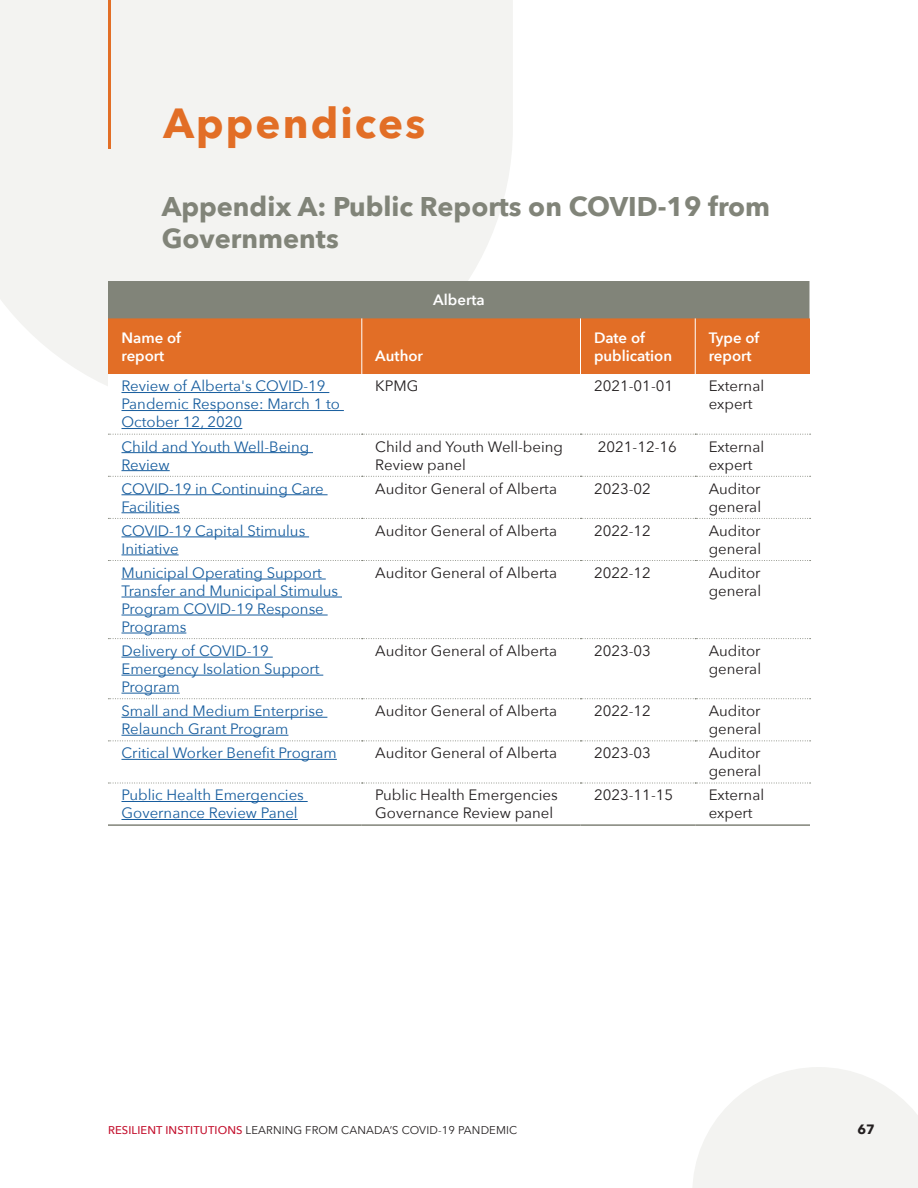
<style>
.page{position:relative;width:918px;height:1188px;background:#fff}
.page>*{position:absolute;margin:0;border:0;box-sizing:border-box;transform-origin:0 0}
.Level_1_Title_Red{font:700 42px "Avenir Next";letter-spacing:.05em;color:#e26e26}
.Level_2_Red_Header{font:700 27px/32.4px "Avenir Next";color:#818479}
.Level_3_Header{font:15px/18px "Avenir Next";color:#231f20}
.t1{font:15px/18px "Avenir Next";color:#175d9e}
.t2{font:600 15px/18px "Avenir Next";color:#fff}
.t3{font:700 13.5px "Avenir Next";color:#231f20}
.t4{font:11.25px "Avenir Next";letter-spacing:.01em;color:#231f20}
.s1{font-weight:500;color:#c4122f}
</style>
<div class="page">
<svg style="left:693px;top:1067px;width:225px;height:121px"></svg>
<div style="left:0;top:0;width:513px;height:386px;background:#f3f3f1"></div>
<div style="left:108px;top:281px;width:702px;height:37px;background:#818479"></div>
<div style="left:108px;top:318px;width:702px;height:56px;background:#e26e26"></div>
<svg style="left:108px;top:374px;width:702px;height:446px"></svg>
<hr style="left:362px;top:318px;width:1px;height:56px;background:#fff">
<hr style="left:580px;top:318px;width:1px;height:56px;background:#fff">
<hr style="left:695px;top:318px;width:1px;height:56px;background:#fff">
<hr style="left:108px;top:824px;width:254px;height:2px;background:#818479">
<hr style="left:362px;top:824px;width:218px;height:2px;background:#818479">
<hr style="left:580px;top:824px;width:115px;height:2px;background:#818479">
<hr style="left:695px;top:824px;width:115px;height:2px;background:#818479">
<svg style="left:108px;top:434px;width:703px;height:1px"></svg>
<svg style="left:108px;top:476px;width:703px;height:1px"></svg>
<svg style="left:108px;top:518px;width:703px;height:1px"></svg>
<svg style="left:108px;top:560px;width:703px;height:1px"></svg>
<svg style="left:108px;top:638px;width:703px;height:1px"></svg>
<svg style="left:108px;top:698px;width:703px;height:1px"></svg>
<svg style="left:108px;top:741px;width:703px;height:1px"></svg>
<svg style="left:108px;top:783px;width:703px;height:1px"></svg>
<hr style="left:122px;top:392px;width:207px;height:1px;background:#175d9e">
<hr style="left:122px;top:410px;width:222px;height:1px;background:#175d9e">
<hr style="left:122px;top:428px;width:120px;height:1px;background:#175d9e">
<hr style="left:122px;top:452px;width:191px;height:1px;background:#175d9e">
<hr style="left:122px;top:470px;width:48px;height:1px;background:#175d9e">
<hr style="left:122px;top:494px;width:206px;height:1px;background:#175d9e">
<hr style="left:122px;top:512px;width:58px;height:1px;background:#175d9e">
<hr style="left:122px;top:537px;width:187px;height:1px;background:#175d9e">
<hr style="left:122px;top:555px;width:57px;height:1px;background:#175d9e">
<hr style="left:122px;top:579px;width:204px;height:1px;background:#175d9e">
<hr style="left:122px;top:597px;width:220px;height:1px;background:#175d9e">
<hr style="left:122px;top:615px;width:206px;height:1px;background:#175d9e">
<hr style="left:122px;top:633px;width:64px;height:1px;background:#175d9e">
<hr style="left:122px;top:657px;width:151px;height:1px;background:#175d9e">
<hr style="left:122px;top:675px;width:201px;height:1px;background:#175d9e">
<hr style="left:122px;top:693px;width:58px;height:1px;background:#175d9e">
<hr style="left:122px;top:717px;width:205px;height:1px;background:#175d9e">
<hr style="left:122px;top:735px;width:166px;height:1px;background:#175d9e">
<hr style="left:122px;top:759px;width:215px;height:1px;background:#175d9e">
<hr style="left:122px;top:801px;width:186px;height:1px;background:#175d9e">
<hr style="left:122px;top:819px;width:176px;height:1px;background:#175d9e">
<hr style="left:108px;top:0;width:3px;height:149px;background:#e26e26">
<p class="Level_1_Title_Red" style="left:164px;top:87px;width:263px">Appendices</p>
<p class="Level_2_Red_Header" style="left:162px;top:190px;width:610px">Appendix A: Public Reports on COVID-19 from<br>Governments</p>
<p class="t2" style="left:122px;top:328px;width:61px">Name of report</p>
<p class="t2" style="left:433px;top:290px;width:53px">Alberta</p>
<p class="t2" style="left:375px;top:346px;width:49px">Author</p>
<p class="t2" style="left:594px;top:328px;width:80px">Date of publication</p>
<p class="t2" style="left:709px;top:328px;width:52px">Type of report</p>
<p class="t1" style="left:122px;top:377px;width:220px">Review of Alberta's COVID-19<br>Pandemic Response: March 1 to<br>October 12, 2020</p>
<p class="Level_3_Header" style="left:375px;top:377px;width:45px">KPMG</p>
<p class="Level_3_Header" style="left:594px;top:377px;width:81px">2021-01-01</p>
<p class="Level_3_Header" style="left:709px;top:377px;width:57px">External expert</p>
<p class="t1" style="left:122px;top:437px;width:189px">Child and Youth Well-Being<br>Review</p>
<p class="Level_3_Header" style="left:375px;top:437px;width:189px">Child and Youth Well-being<br>Review panel</p>
<p class="Level_3_Header" style="left:598px;top:437px;width:81px">2021-12-16</p>
<p class="Level_3_Header" style="left:709px;top:437px;width:57px">External expert</p>
<p class="t1" style="left:122px;top:479px;width:204px">COVID-19 in Continuing Care<br>Facilities</p>
<p class="Level_3_Header" style="left:375px;top:479px;width:183px">Auditor General of Alberta</p>
<p class="Level_3_Header" style="left:594px;top:479px;width:59px">2023-02</p>
<p class="Level_3_Header" style="left:709px;top:479px;width:54px">Auditor general</p>
<p class="t1" style="left:122px;top:521px;width:185px">COVID-19 Capital Stimulus<br>Initiative</p>
<p class="Level_3_Header" style="left:375px;top:521px;width:183px">Auditor General of Alberta</p>
<p class="Level_3_Header" style="left:594px;top:521px;width:59px">2022-12</p>
<p class="Level_3_Header" style="left:709px;top:521px;width:54px">Auditor general</p>
<p class="t1" style="left:122px;top:563px;width:218px">Municipal Operating Support<br>Transfer and Municipal Stimulus<br>Program COVID-19 Response<br>Programs</p>
<p class="Level_3_Header" style="left:375px;top:563px;width:183px">Auditor General of Alberta</p>
<p class="Level_3_Header" style="left:594px;top:563px;width:59px">2022-12</p>
<p class="Level_3_Header" style="left:709px;top:563px;width:54px">Auditor general</p>
<p class="t1" style="left:122px;top:641px;width:200px">Delivery of COVID-19<br>Emergency Isolation Support<br>Program</p>
<p class="Level_3_Header" style="left:375px;top:641px;width:183px">Auditor General of Alberta</p>
<p class="Level_3_Header" style="left:594px;top:641px;width:59px">2023-03</p>
<p class="Level_3_Header" style="left:709px;top:641px;width:54px">Auditor general</p>
<p class="t1" style="left:122px;top:701px;width:204px">Small and Medium Enterprise<br>Relaunch Grant Program</p>
<p class="Level_3_Header" style="left:375px;top:701px;width:183px">Auditor General of Alberta</p>
<p class="Level_3_Header" style="left:594px;top:701px;width:59px">2022-12</p>
<p class="Level_3_Header" style="left:709px;top:701px;width:54px">Auditor general</p>
<p class="t1" style="left:122px;top:743px;width:217px">Critical Worker Benefit Program</p>
<p class="Level_3_Header" style="left:375px;top:743px;width:183px">Auditor General of Alberta</p>
<p class="Level_3_Header" style="left:594px;top:743px;width:59px">2023-03</p>
<p class="Level_3_Header" style="left:709px;top:743px;width:54px">Auditor general</p>
<p class="t1" style="left:122px;top:786px;width:184px">Public Health Emergencies<br>Governance Review Panel</p>
<p class="Level_3_Header" style="left:375px;top:786px;width:184px">Public Health Emergencies<br>Governance Review panel</p>
<p class="Level_3_Header" style="left:594px;top:786px;width:81px">2023-11-15</p>
<p class="Level_3_Header" style="left:709px;top:786px;width:57px">External expert</p>
<p class="t4" style="left:108px;top:1121px;width:411px"><span class="s1">RESILIENT INSTITUTIONS</span> LEARNING FROM CANADA’S COVID-19 PANDEMIC</p>
<p class="t3" style="left:857px;top:1118px;width:19px">67</p>
</div>
